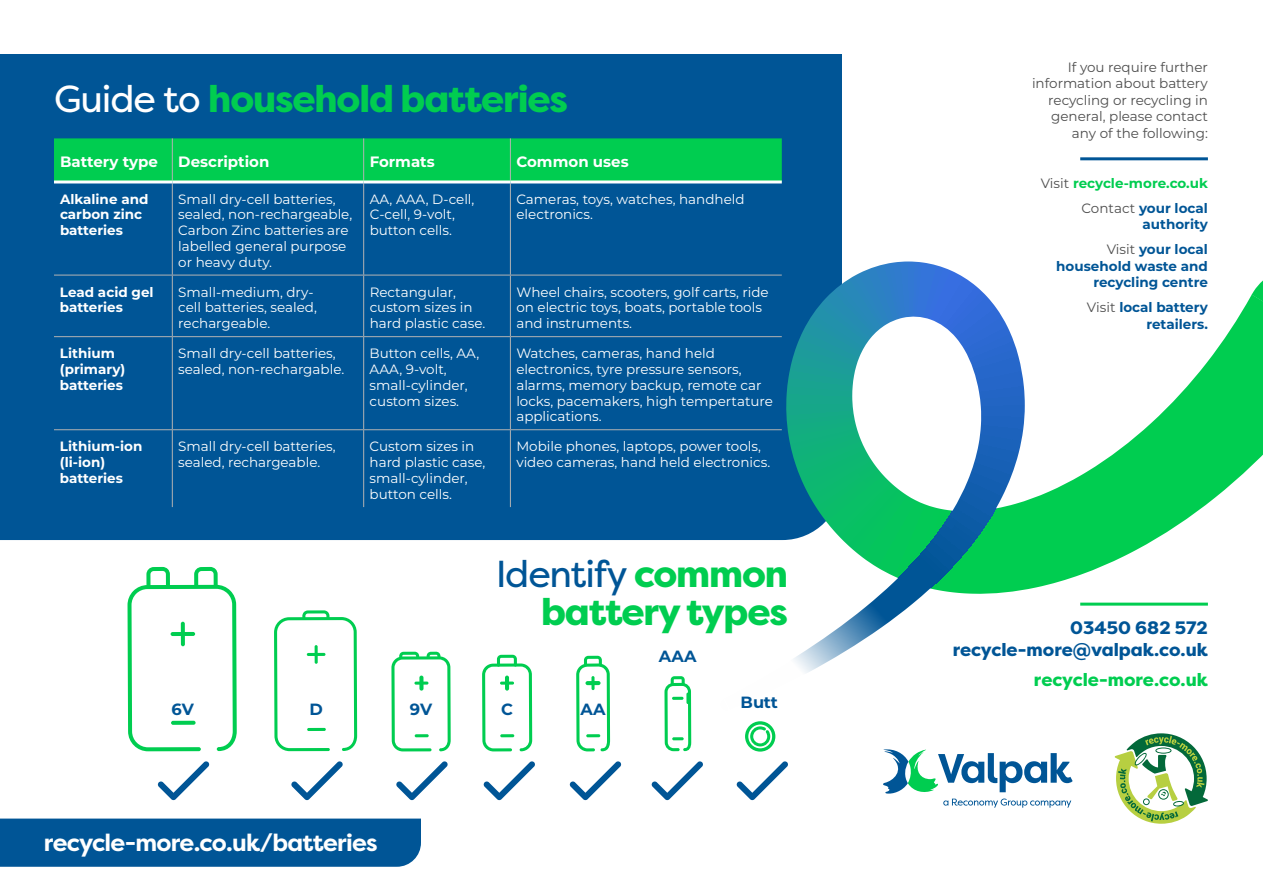
<style>
.page{position:relative;width:1263px;height:893px;background:#fff}
.page>*{position:absolute;margin:0;border:0;box-sizing:border-box;transform-origin:0 0}
.t1{font:800 37.5px/37.5px "Filson Pro";letter-spacing:-.03em;color:#00cd50;text-align:right}
.t2{font:700 24px "Filson Pro";letter-spacing:-.03em;color:#fff}
.t3{font:800 18px/21.6px "Filson Pro";color:#005596;text-align:right}
.t4{font:800 18px "Filson Pro";color:#00cd50}
.t5{font:700 16.2px "Montserrat";color:#005596}
.t6{font:700 15px "Montserrat";color:#fff}
.t7{font:13.5px/15.8px "Montserrat";color:#fff}
.t8{font:13.5px/16.5px "Montserrat";color:#4d4d4d;text-align:right}
.t9{font:700 13.5px/15.8px "Montserrat";color:#fff}
.t10{font:700 13.5px/16.5px "Montserrat";color:#005596;text-align:right}
.t11{font:700 13.5px/25px "Montserrat";color:#00cd50;text-align:right}
.s1{font-weight:400;color:#fff}
.s2{font-weight:400;color:#005596}
.s3{font-weight:400;color:#4d4d4d}
.s4{color:#005596}
</style>
<div class="page">
<div style="left:0;top:54px;width:842px;height:486px;background:#005596"></div>
<div style="left:0;top:819px;width:421px;height:48px;background:#005596"></div>
<hr style="left:1080px;top:157px;width:128px;height:3px;background:#005596">
<svg style="left:1115px;top:733px;width:93px;height:91px"></svg>
<svg style="left:723px;top:261px;width:540px;height:412px"></svg>
<svg style="left:883px;top:749px;width:190px;height:59px"></svg>
<div style="left:54px;top:138px;width:728px;height:42px;background:#00cd50"></div>
<hr style="left:172px;top:138px;width:1px;height:42px;background:#b3b3b3">
<hr style="left:363px;top:138px;width:1px;height:42px;background:#b3b3b3">
<hr style="left:510px;top:138px;width:1px;height:42px;background:#b3b3b3">
<hr style="left:172px;top:183px;width:1px;height:92px;background:#b3b3b3">
<hr style="left:363px;top:183px;width:1px;height:92px;background:#b3b3b3">
<hr style="left:510px;top:183px;width:1px;height:92px;background:#b3b3b3">
<hr style="left:54px;top:275px;width:118px;height:1px;background:#b3b3b3">
<hr style="left:172px;top:275px;width:192px;height:1px;background:#b3b3b3">
<hr style="left:172px;top:275px;width:1px;height:61px;background:#b3b3b3">
<hr style="left:364px;top:275px;width:146px;height:1px;background:#b3b3b3">
<hr style="left:363px;top:275px;width:1px;height:61px;background:#b3b3b3">
<hr style="left:510px;top:275px;width:272px;height:1px;background:#b3b3b3">
<hr style="left:510px;top:275px;width:1px;height:61px;background:#b3b3b3">
<hr style="left:54px;top:336px;width:118px;height:1px;background:#b3b3b3">
<hr style="left:172px;top:336px;width:192px;height:1px;background:#b3b3b3">
<hr style="left:172px;top:337px;width:1px;height:92px;background:#b3b3b3">
<hr style="left:364px;top:336px;width:146px;height:1px;background:#b3b3b3">
<hr style="left:363px;top:337px;width:1px;height:92px;background:#b3b3b3">
<hr style="left:510px;top:336px;width:272px;height:1px;background:#b3b3b3">
<hr style="left:510px;top:337px;width:1px;height:92px;background:#b3b3b3">
<hr style="left:54px;top:429px;width:118px;height:1px;background:#b3b3b3">
<hr style="left:172px;top:429px;width:192px;height:1px;background:#b3b3b3">
<hr style="left:172px;top:430px;width:1px;height:77px;background:#b3b3b3">
<hr style="left:364px;top:429px;width:146px;height:1px;background:#b3b3b3">
<hr style="left:363px;top:430px;width:1px;height:77px;background:#b3b3b3">
<hr style="left:510px;top:429px;width:272px;height:1px;background:#b3b3b3">
<hr style="left:510px;top:430px;width:1px;height:77px;background:#b3b3b3">
<hr style="left:54px;top:180px;width:118px;height:3px;background:#fff">
<hr style="left:172px;top:180px;width:192px;height:3px;background:#fff">
<hr style="left:364px;top:180px;width:146px;height:3px;background:#fff">
<hr style="left:510px;top:180px;width:272px;height:3px;background:#fff">
<svg style="left:737px;top:761px;width:51px;height:39px"></svg>
<svg style="left:745px;top:721px;width:30px;height:31px"></svg>
<svg style="left:484px;top:761px;width:51px;height:39px"></svg>
<svg style="left:482px;top:655px;width:50px;height:96px"></svg>
<hr style="left:505px;top:676px;width:4px;height:15px;background:#00cd50;border-radius:2px">
<svg style="left:500px;top:681px;width:14px;height:4px"></svg>
<hr style="left:500px;top:734px;width:14px;height:3px;background:#00cd50;border-radius:2px">
<svg style="left:396px;top:761px;width:52px;height:39px"></svg>
<svg style="left:391px;top:652px;width:60px;height:99px"></svg>
<svg style="left:419px;top:676px;width:4px;height:15px"></svg>
<svg style="left:414px;top:681px;width:14px;height:4px"></svg>
<hr style="left:415px;top:734px;width:14px;height:3px;background:#00cd50;border-radius:2px">
<svg style="left:570px;top:761px;width:51px;height:39px"></svg>
<svg style="left:576px;top:656px;width:34px;height:95px"></svg>
<svg style="left:585px;top:681px;width:15px;height:4px"></svg>
<hr style="left:586px;top:734px;width:14px;height:3px;background:#00cd50;border-radius:2px">
<svg style="left:652px;top:761px;width:51px;height:39px"></svg>
<svg style="left:664px;top:676px;width:27px;height:75px"></svg>
<svg style="left:291px;top:761px;width:52px;height:39px"></svg>
<svg style="left:274px;top:610px;width:83px;height:141px"></svg>
<svg style="left:158px;top:761px;width:51px;height:39px"></svg>
<svg style="left:128px;top:567px;width:109px;height:184px"></svg>
<h1 class="t1" style="left:54px;top:81px;width:515px"><span class="s1">Guide to</span> household batteries</h1>
<p class="t6" style="left:60px;top:151px;width:99px">Battery type</p>
<p class="t6" style="left:178px;top:151px;width:93px">Description</p>
<p class="t6" style="left:370px;top:151px;width:67px">Formats</p>
<p class="t6" style="left:516px;top:151px;width:114px">Common uses</p>
<p class="t9" style="left:60px;top:190px;width:90px">Alkaline and carbon zinc batteries</p>
<p class="t7" style="left:178px;top:190px;width:175px">Small dry-cell batteries, sealed, non-rechargeable,<br>Carbon Zinc batteries are labelled general purpose or heavy duty.</p>
<p class="t7" style="left:370px;top:190px;width:106px">AA, AAA, D-cell,<br>C-cell, 9-volt, button cells.</p>
<p class="t7" style="left:516px;top:190px;width:230px">Cameras, toys, watches, handheld electronics.</p>
<p class="t9" style="left:60px;top:283px;width:95px">Lead acid gel batteries</p>
<p class="t7" style="left:178px;top:284px;width:140px">Small-medium, dry&shy;cell batteries, sealed, rechargeable.</p>
<p class="t7" style="left:370px;top:284px;width:117px">Rectangular, custom sizes in hard plastic case.</p>
<p class="t7" style="left:516px;top:284px;width:254px">Wheel chairs, scooters, golf carts, ride on electric toys, boats, portable tools and instruments.</p>
<p class="t9" style="left:60px;top:345px;width:67px">Lithium (primary) batteries</p>
<p class="t7" style="left:178px;top:345px;width:168px">Small dry-cell batteries, sealed, non-rechargable.</p>
<p class="t7" style="left:370px;top:345px;width:111px">Button cells, AA,<br>AAA, 9-volt, small-cylinder, custom sizes.</p>
<p class="t7" style="left:516px;top:345px;width:258px">Watches, cameras, hand held electronics, tyre pressure sensors, alarms, memory backup, remote car locks, pacemakers, high tempertature applications.</p>
<p class="t9" style="left:60px;top:438px;width:84px">Lithium-ion (li-ion) batteries</p>
<p class="t7" style="left:178px;top:438px;width:159px">Small dry-cell batteries, sealed, rechargeable.</p>
<p class="t7" style="left:370px;top:438px;width:117px">Custom sizes in hard plastic case, small-cylinder, button cells.</p>
<p class="t7" style="left:516px;top:438px;width:255px">Mobile phones, laptops, power tools, video cameras, hand held electronics.</p>
<h1 class="t1" style="left:496px;top:556px;width:294px"><span class="s2">Identify</span> common battery types</h1>
<p class="t5" style="left:172px;top:697px;width:24px">6V</p>
<p class="t5" style="left:309px;top:697px;width:15px">D</p>
<p class="t5" style="left:410px;top:697px;width:24px">9V</p>
<p class="t5" style="left:501px;top:697px;width:13px">C</p>
<p class="t5" style="left:581px;top:697px;width:26px">AA</p>
<h2 class="t2" style="left:44px;top:828px;width:335px">recycle-more.co.uk/batteries</h2>
<p class="t5" style="left:659px;top:645px;width:39px">AAA</p>
<p class="t5" style="left:741px;top:691px;width:39px">Butt</p>
<p class="t8" style="left:1032px;top:58px;width:177px">If you require further information about battery recycling or recycling in general, please contact any of the following:</p>
<p class="t11" style="left:1041px;top:170px;width:169px"><span class="s3">Visit</span> recycle-more.co.uk<br><span class="s3">Contact</span> <span class="s4">your local</span></p>
<p class="t10" style="left:1107px;top:211px;width:103px;line-height:25px">authority<br><span class="s3">Visit</span> your local</p>
<p class="t10" style="left:1056px;top:257px;width:153px">household waste and recycling centre</p>
<p class="t10" style="left:1087px;top:298px;width:122px"><span class="s3">Visit</span> local battery retailers.</p>
<h3 class="t3" style="left:953px;top:617px;width:257px">03450 682 572 recycle-more@valpak.co.uk</h3>
<h3 class="t4" style="left:1034px;top:668px;width:175px">recycle-more.co.uk</h3>
</div>
